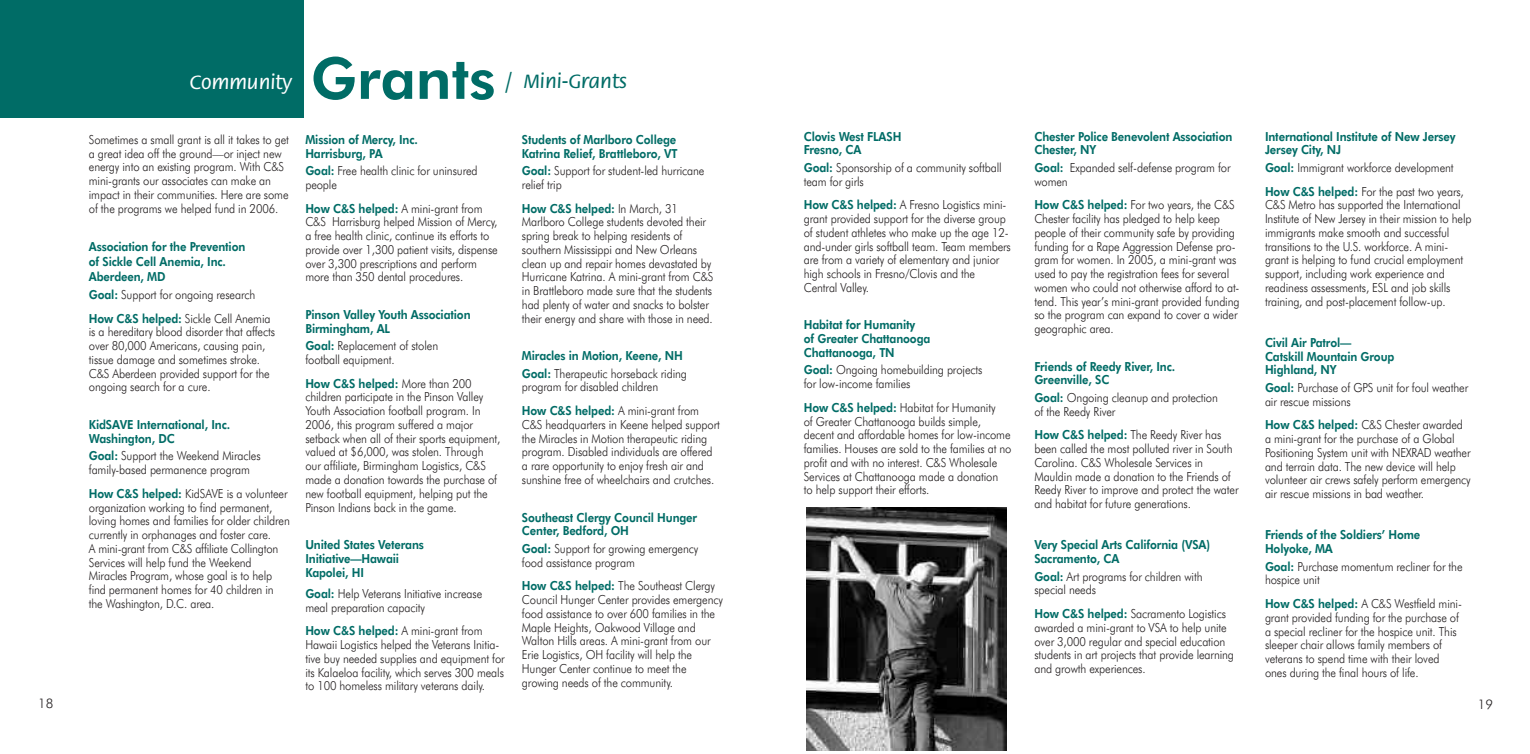
<style>
.page{position:relative;width:1530px;height:754px;background:#fff}
.page>*{position:absolute;margin:0;border:0;box-sizing:border-box;transform-origin:0 0}
.t1{font:800 57.88px "Futura BT";color:#006c66}
.t2{font:500 21.12px "Flora";color:#006c66}
.t3{font:500 21.12px "Flora";color:#fff}
.t4{font:300 13.25px "Futura BT";color:#231f20}
.t5{font:300 12.5px/13.8px "Futura BT";letter-spacing:-.01em;color:#231f20;scale:.9 1}
.t6{font:800 12.5px/13.8px "Futura BT";letter-spacing:-.01em;color:#006c66;scale:.9 1}
.s1{font-weight:800;color:#006c66}
.s2{font-weight:300;color:#231f20}
</style>
<div class="page">
<div style="left:0;top:0;width:304px;height:118px;background:#006c66"></div>
<img style="left:806px;top:507px;width:200px;height:243px">
<p class="t4" style="left:38px;top:697px;width:17px">18</p>
<h2 class="t3" style="left:189px;top:73px;width:104px">Community</h2>
<h1 class="t1" style="left:311px;top:55px;width:187px">Grants</h1>
<h2 class="t2" style="left:505px;top:73px;width:123px">/ Mini-Grants</h2>
<p class="t5" style="left:89px;top:134px;width:224px">Sometimes a small grant is all it takes to get a great idea off the ground—or inject new energy into an existing program. With C&amp;S mini-grants our associates can make an impact in their communities. Here are some of the programs we helped fund in 2006.</p>
<p class="t6" style="left:89px;top:240px;width:175px;line-height:15px">Association for the Prevention of Sickle Cell Anemia, Inc.<br>Aberdeen, MD</p>
<p class="t5" style="left:89px;top:284px;width:203px;line-height:23.8px"><span class="s1">Goal:</span> Support for ongoing research<br><span class="s1">How C&amp;S helped:</span> Sickle Cell Anemia</p>
<p class="t5" style="left:89px;top:326px;width:208px">is a hereditary blood disorder that affects over 80,000 Americans, causing pain, tissue damage and sometimes stroke.<br>C&amp;S Aberdeen provided support for the ongoing search for a cure.</p>
<p class="t6" style="left:89px;top:419px;width:159px">KidSAVE International, Inc.<br>Washington, DC</p>
<p class="t5" style="left:89px;top:450px;width:192px"><span class="s1">Goal:</span> Support the Weekend Miracles family-based permanence program</p>
<p class="t5" style="left:89px;top:487px;width:225px"><span class="s1">How C&amp;S helped:</span> KidSAVE is a volunteer organization working to find permanent, loving homes and families for older children currently in orphanages and foster care.<br>A mini-grant from C&amp;S affiliate Collington Services will help fund the Weekend Miracles Program, whose goal is to help find permanent homes for 40 children in the Washington, D.C. area.</p>
<p class="t6" style="left:305px;top:134px;width:126px">Mission of Mercy, Inc.<br>Harrisburg, PA</p>
<p class="t5" style="left:305px;top:165px;width:193px"><span class="s1">Goal:</span> Free health clinic for uninsured people</p>
<p class="t5" style="left:305px;top:202px;width:215px"><span class="s1">How C&amp;S helped:</span> A mini-grant from C&amp;S Harrisburg helped Mission of Mercy, a free health clinic, continue its efforts to provide over 1,300 patient visits, dispense over 3,300 prescriptions and perform more than 350 dental procedures.</p>
<p class="t6" style="left:305px;top:309px;width:185px">Pinson Valley Youth Association<br>Birmingham, AL</p>
<p class="t5" style="left:305px;top:340px;width:149px"><span class="s1">Goal:</span> Replacement of stolen football equipment.</p>
<p class="t5" style="left:305px;top:377px;width:218px"><span class="s1">How C&amp;S helped:</span> More than 200 children participate in the Pinson Valley Youth Association football program. In 2006, this program suffered a major setback when all of their sports equipment, valued at $6,000, was stolen. Through our affiliate, Birmingham Logistics, C&amp;S made a donation towards the purchase of new football equipment, helping put the Pinson Indians back in the game.</p>
<p class="t6" style="left:305px;top:539px;width:133px">United States Veterans<br>Initiative—Hawaii<br>Kapolei, HI</p>
<p class="t5" style="left:305px;top:587px;width:198px"><span class="s1">Goal:</span> Help Veterans Initiative increase meal preparation capacity</p>
<p class="t5" style="left:305px;top:625px;width:223px"><span class="s1">How C&amp;S helped:</span> A mini-grant from Hawaii Logistics helped the Veterans Initia&shy;tive buy needed supplies and equipment for its Kalaeloa facility, which serves 300 meals to 100 homeless military veterans daily.</p>
<p class="t6" style="left:522px;top:134px;width:175px">Students of Marlboro College<br>Katrina Relief, Brattleboro, VT</p>
<p class="t5" style="left:522px;top:165px;width:204px"><span class="s1">Goal:</span> Support for student-led hurricane relief trip</p>
<p class="t5" style="left:522px;top:202px;width:214px"><span class="s1">How C&amp;S helped:</span> In March, 31<br>Marlboro College students devoted their spring break to helping residents of southern Mississippi and New Orleans clean up and repair homes devastated by Hurricane Katrina. A mini-grant from C&amp;S in Brattleboro made sure that the students had plenty of water and snacks to bolster their energy and share with those in need.</p>
<p class="t6" style="left:522px;top:348px;width:185px;line-height:17.5px">Miracles in Motion, Keene, NH<br>Goal: <span class="s2">Therapeutic horseback riding</span></p>
<p class="t5" style="left:522px;top:376px;width:198px;line-height:23.8px">program for disabled children<br><span class="s1">How C&amp;S helped:</span> A mini-grant from</p>
<p class="t5" style="left:522px;top:419px;width:222px">C&amp;S headquarters in Keene helped support the Miracles in Motion therapeutic riding program. Disabled individuals are offered a rare opportunity to enjoy fresh air and sunshine free of wheelchairs and crutches.</p>
<p class="t6" style="left:522px;top:511px;width:196px">Southeast Clergy Council Hunger<br>Center, Bedford, OH</p>
<p class="t5" style="left:522px;top:542px;width:198px"><span class="s1">Goal:</span> Support for growing emergency food assistance program</p>
<p class="t5" style="left:522px;top:580px;width:225px"><span class="s1">How C&amp;S helped:</span> The Southeast Clergy Council Hunger Center provides emergency food assistance to over 600 families in the Maple Heights, Oakwood Village and Walton Hills areas. A mini-grant from our Erie Logistics, OH facility will help the Hunger Center continue to meet the growing needs of the community.</p>
<p class="t6" style="left:804px;top:130px;width:110px">Clovis West FLASH<br>Fresno, CA</p>
<p class="t5" style="left:804px;top:162px;width:221px"><span class="s1">Goal:</span> Sponsorship of a community softball team for girls</p>
<p class="t5" style="left:804px;top:199px;width:232px"><span class="s1">How C&amp;S helped:</span> A Fresno Logistics mini&shy;grant provided support for the diverse group of student athletes who make up the age 12- and-under girls softball team. Team members are from a variety of elementary and junior high schools in Fresno/Clovis and the Central Valley.</p>
<p class="t6" style="left:804px;top:319px;width:142px">Habitat for Humanity<br>of Greater Chattanooga<br>Chattanooga, TN</p>
<p class="t5" style="left:804px;top:364px;width:200px"><span class="s1">Goal:</span> Ongoing homebuilding projects for low-income families</p>
<p class="t5" style="left:804px;top:402px;width:232px"><span class="s1">How C&amp;S helped:</span> Habitat for Humanity<br>of Greater Chattanooga builds simple, decent and affordable homes for low-income families. Houses are sold to the families at no profit and with no interest. C&amp;S Wholesale Services at Chattanooga made a donation<br>to help support their efforts.</p>
<p class="t6" style="left:1034px;top:130px;width:222px">Chester Police Benevolent Association<br>Chester, NY</p>
<p class="t5" style="left:1034px;top:162px;width:220px"><span class="s1">Goal:</span> Expanded self-defense program for women</p>
<p class="t5" style="left:1034px;top:199px;width:230px"><span class="s1">How C&amp;S helped:</span> For two years, the C&amp;S Chester facility has pledged to help keep people of their community safe by providing funding for a Rape Aggression Defense pro&shy;gram for women. In 2005, a mini-grant was used to pay the registration fees for several women who could not otherwise afford to at&shy;tend. This year’s mini-grant provided funding so the program can expand to cover a wider geographic area.</p>
<p class="t6" style="left:1034px;top:360px;width:158px">Friends of Reedy River, Inc.<br>Greenville, SC</p>
<p class="t5" style="left:1034px;top:392px;width:205px"><span class="s1">Goal:</span> Ongoing cleanup and protection of the Reedy River</p>
<p class="t5" style="left:1034px;top:429px;width:228px"><span class="s1">How C&amp;S helped:</span> The Reedy River has been called the most polluted river in South Carolina. C&amp;S Wholesale Services in Mauldin made a donation to the Friends of Reedy River to improve and protect the water and habitat for future generations.</p>
<p class="t6" style="left:1034px;top:539px;width:197px">Very Special Arts California (VSA)<br>Sacramento, CA</p>
<p class="t5" style="left:1034px;top:570px;width:188px"><span class="s1">Goal:</span> Art programs for children with special needs</p>
<p class="t5" style="left:1034px;top:608px;width:223px"><span class="s1">How C&amp;S helped:</span> Sacramento Logistics awarded a mini-grant to VSA to help unite over 3,000 regular and special education students in art projects that provide learning and growth experiences.</p>
<p class="t6" style="left:1265px;top:130px;width:213px">International Institute of New Jersey<br>Jersey City, NJ</p>
<p class="t5" style="left:1265px;top:157px;width:222px;line-height:23.8px"><span class="s1">Goal:</span> Immigrant workforce development<br><span class="s1">How C&amp;S helped:</span> For the past two years,</p>
<p class="t5" style="left:1265px;top:199px;width:231px">C&amp;S Metro has supported the International Institute of New Jersey in their mission to help immigrants make smooth and successful transitions to the U.S. workforce. A mini&shy;grant is helping to fund crucial employment support, including work experience and readiness assessments, ESL and job skills training, and post-placement follow-up.</p>
<p class="t6" style="left:1265px;top:337px;width:145px">Civil Air Patrol—<br>Catskill Mountain Group<br>Highland, NY</p>
<p class="t5" style="left:1265px;top:382px;width:227px"><span class="s1">Goal:</span> Purchase of GPS unit for foul weather air rescue missions</p>
<p class="t5" style="left:1265px;top:419px;width:230px"><span class="s1">How C&amp;S helped:</span> C&amp;S Chester awarded a mini-grant for the purchase of a Global Positioning System unit with NEXRAD weather and terrain data. The new device will help volunteer air crews safely perform emergency air rescue missions in bad weather.</p>
<p class="t6" style="left:1265px;top:529px;width:174px">Friends of the Soldiers’ Home<br>Holyoke, MA</p>
<p class="t5" style="left:1265px;top:560px;width:221px"><span class="s1">Goal:</span> Purchase momentum recliner for the hospice unit</p>
<p class="t5" style="left:1265px;top:598px;width:220px"><span class="s1">How C&amp;S helped:</span> A C&amp;S Westfield mini&shy;grant provided funding for the purchase of a special recliner for the hospice unit. This sleeper chair allows family members of veterans to spend time with their loved ones during the final hours of life.</p>
<p class="t4" style="left:1478px;top:699px;width:17px">19</p>
</div>
